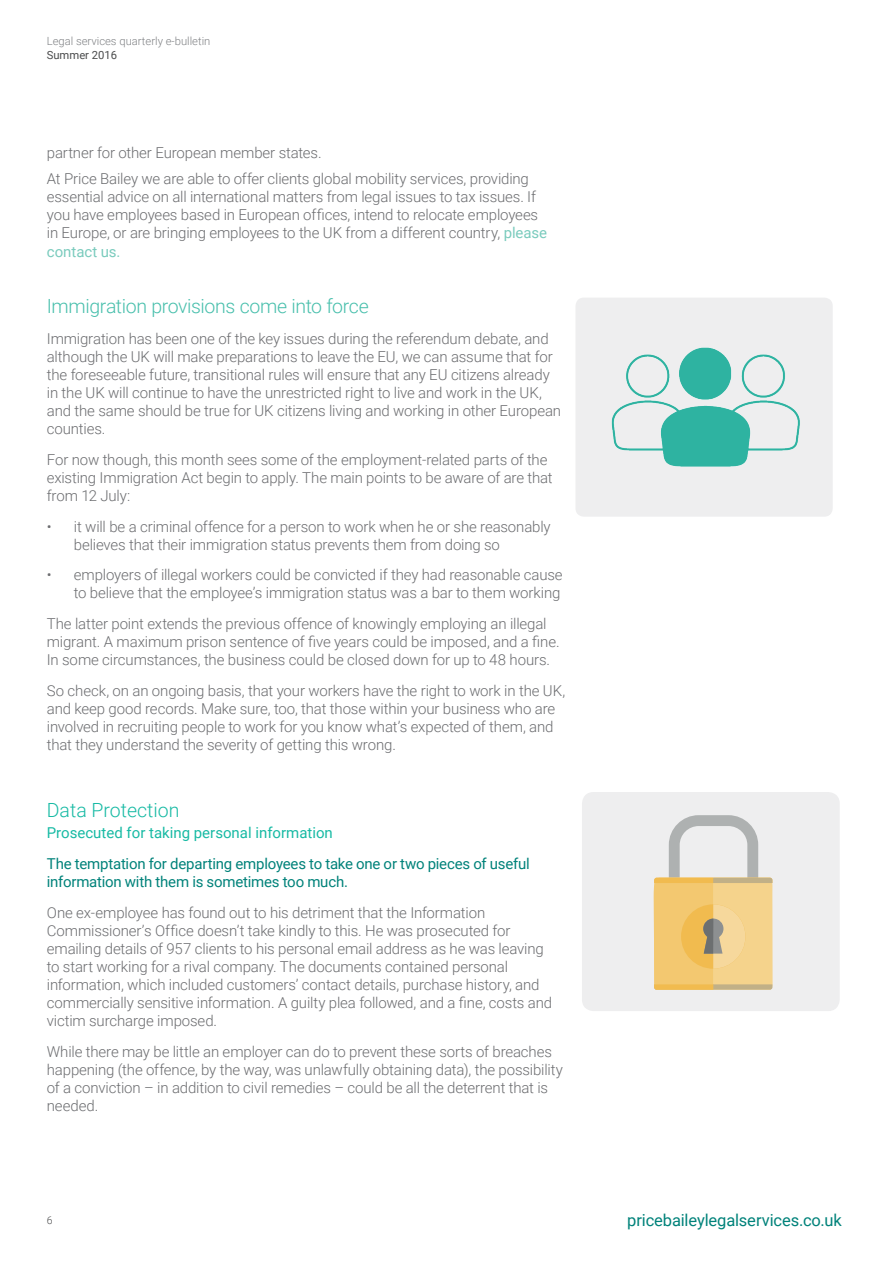
<style>
.page{position:relative;width:893px;height:1263px;background:#fff}
.page>*{position:absolute;margin:0;border:0;box-sizing:border-box;transform-origin:0 0}
.t1{font:300 19.5px "Roboto";letter-spacing:-.02em;color:#48bfac}
.t2{font:300 19.5px "Roboto";color:#17baa4}
.t3{font:16.5px "Roboto";letter-spacing:-.01em;color:#00827a}
.t4{font:300 15px/18px "Roboto";letter-spacing:-.01em;color:#6c6d70}
.t5{font:15px/18px "Roboto";letter-spacing:-.015em;color:#00827a}
.t6{font:15px "Roboto";color:#17baa4}
.t7{font:300 11.25px "Roboto";color:#808285}
.t8{font:11.25px "Roboto";color:#4b4c4d}
.t9{font:300 10.5px "Roboto";color:#4b4c4d}
.s1{font-weight:400;color:#7acbbd}
</style>
<div class="page">
<div style="left:575px;top:298px;width:258px;height:219px;background:#eeeeef;border-radius:8px"></div>
<img style="left:611px;top:347px;width:189px;height:120px">
<div style="left:582px;top:792px;width:258px;height:219px;background:#eeeeef;border-radius:12px"></div>
<div style="left:669px;top:815px;width:89px;height:123px;border:11px solid #aeb1b1;border-radius:24px"></div>
<svg style="left:654px;top:877px;width:119px;height:113px;background:#ecc77b"></svg>
<p class="t7" style="left:47px;top:33px;width:165px">Legal services quarterly e-bulletin</p>
<p class="t8" style="left:47px;top:47px;width:72px">Summer 2016</p>
<p class="t4" style="left:47px;top:139px;width:484px;line-height:26.5px">partner for other European member states.<br>At Price Bailey we are able to offer clients global mobility services, providing</p>
<p class="t4" style="left:47px;top:188px;width:502px">essential advice on all international matters from legal issues to tax issues. If you have employees based in European offices, intend to relocate employees in Europe, or are bringing employees to the UK from a different country, <span class="s1">please contact us.</span></p>
<h1 class="t1" style="left:47px;top:293px;width:323px">Immigration provisions come into force</h1>
<p class="t4" style="left:47px;top:329px;width:516px">Immigration has been one of the key issues during the referendum debate, and although the UK will make preparations to leave the EU, we can assume that for the foreseeable future, transitional rules will ensure that any EU citizens already in the UK will continue to have the unrestricted right to live and work in the UK, and the same should be true for UK citizens living and working in other European counties.</p>
<p class="t4" style="left:47px;top:450px;width:507px">For now though, this month sees some of the employment-related parts of the existing Immigration Act begin to apply. The main points to be aware of are that from 12 July:</p>
<p class="t4" style="left:74px;top:517px;width:478px;text-indent:-27px">• it will be a criminal offence for a person to work when he or she reasonably believes that their immigration status prevents them from doing so</p>
<p class="t4" style="left:47px;top:565px;width:517px;text-align:right">• employers of illegal workers could be convicted if they had reasonable cause to believe that the employee’s immigration status was a bar to them working</p>
<p class="t4" style="left:47px;top:614px;width:514px">The latter point extends the previous offence of knowingly employing an illegal migrant. A maximum prison sentence of five years could be imposed, and a fine.<br>In some circumstances, the business could be closed down for up to 48 hours.</p>
<p class="t4" style="left:47px;top:681px;width:520px">So check, on an ongoing basis, that your workers have the right to work in the UK, and keep good records. Make sure, too, that those within your business who are involved in recruiting people to work for you know what’s expected of them, and that they understand the severity of getting this wrong.</p>
<h1 class="t2" style="left:47px;top:796px;width:134px">Data Protection</h1>
<p class="t6" style="left:47px;top:822px;width:288px">Prosecuted for taking personal information</p>
<p class="t5" style="left:47px;top:854px;width:484px">The temptation for departing employees to take one or two pieces of useful information with them is sometimes too much.</p>
<p class="t4" style="left:47px;top:903px;width:507px">One ex-employee has found out to his detriment that the Information Commissioner’s Office doesn’t take kindly to this. He was prosecuted for emailing details of 957 clients to his personal email address as he was leaving to start working for a rival company. The documents contained personal information, which included customers’ contact details, purchase history, and commercially sensitive information. A guilty plea followed, and a fine, costs and victim surcharge imposed.</p>
<p class="t4" style="left:47px;top:1042px;width:518px">While there may be little an employer can do to prevent these sorts of breaches happening (the offence, by the way, was unlawfully obtaining data), the possibility of a conviction – in addition to civil remedies – could be all the deterrent that is needed.</p>
<p class="t9" style="left:47px;top:1213px;width:7px">6</p>
<p class="t3" style="left:627px;top:1209px;width:216px">pricebaileylegalservices.co.uk</p>
</div>
